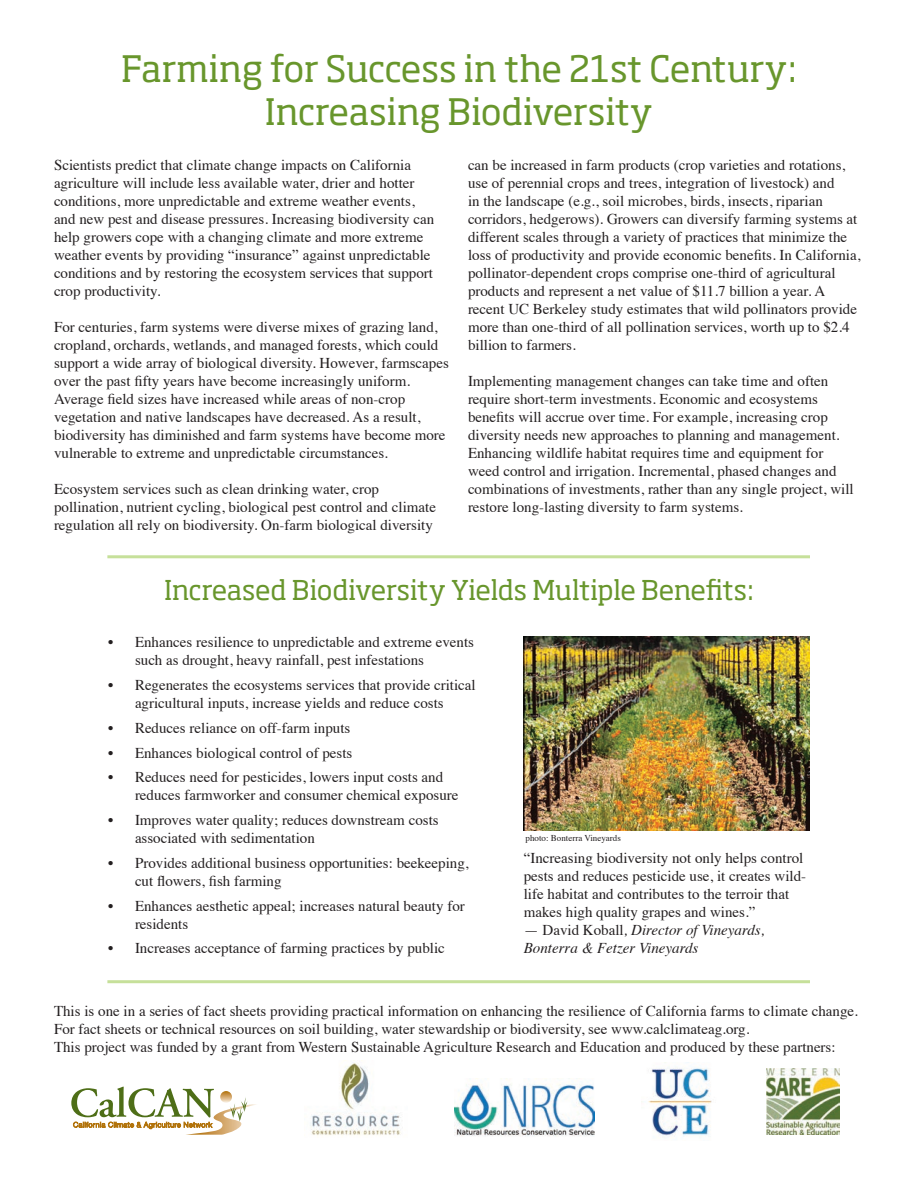
<style>
.page{position:relative;width:918px;height:1188px;background:#fff}
.page>*{position:absolute;margin:0;border:0;box-sizing:border-box;transform-origin:0 0}
.t1{font:36px/43.2px "Soho Std";letter-spacing:-.005em;color:#68962c;text-align:center}
.t2{font:27px "Soho Std";letter-spacing:-.01em;color:#68962c}
.t3{font:15px/18px "Times";color:#231f20}
.t4{font:italic 15px/18px "Times";color:#231f20}
.t5{font:9px "Times";color:#231f20}
.s1{font-style:normal}
</style>
<div class="page">
<img style="left:524px;top:636px;width:286px;height:195px">
<svg style="left:71px;top:1087px;width:185px;height:48px"></svg>
<img style="left:310px;top:1060px;width:91px;height:76px">
<img style="left:455px;top:1078px;width:139px;height:58px">
<img style="left:641px;top:1068px;width:71px;height:68px">
<img style="left:766px;top:1068px;width:74px;height:67px">
<hr style="left:107px;top:555px;width:703px;height:3px;background:#c6e09a">
<hr style="left:107px;top:980px;width:703px;height:3px;background:#c6e09a">
<h1 class="t1" style="left:121px;top:47px;width:677px">Farming for Success in the 21st Century:<br>Increasing Biodiversity</h1>
<p class="t3" style="left:54px;top:155px;width:382px">Scientists predict that climate change impacts on California agriculture will include less available water, drier and hotter conditions, more unpredictable and extreme weather events, and new pest and disease pressures. Increasing biodiversity can help growers cope with a changing climate and more extreme weather events by providing “insurance” against unpredictable conditions and by restoring the ecosystem services that support crop productivity.</p>
<p class="t3" style="left:54px;top:317px;width:396px">For centuries, farm systems were diverse mixes of grazing land, cropland, orchards, wetlands, and managed forests, which could support a wide array of biological diversity. However, farmscapes over the past fifty years have become increasingly uniform.<br>Average field sizes have increased while areas of non-crop vegetation and native landscapes have decreased. As a result, biodiversity has diminished and farm systems have become more vulnerable to extreme and unpredictable circumstances.</p>
<p class="t3" style="left:54px;top:479px;width:384px">Ecosystem services such as clean drinking water, crop pollination, nutrient cycling, biological pest control and climate regulation all rely on biodiversity. On-farm biological diversity</p>
<p class="t3" style="left:468px;top:155px;width:394px">can be increased in farm products (crop varieties and rotations, use of perennial crops and trees, integration of livestock) and<br>in the landscape (e.g., soil microbes, birds, insects, riparian corridors, hedgerows). Growers can diversify farming systems at different scales through a variety of practices that minimize the loss of productivity and provide economic benefits. In California, pollinator-dependent crops comprise one-third of agricultural products and represent a net value of $11.7 billion a year. A recent UC Berkeley study estimates that wild pollinators provide more than one-third of all pollination services, worth up to $2.4 billion to farmers.</p>
<p class="t3" style="left:468px;top:371px;width:387px">Implementing management changes can take time and often require short-term investments. Economic and ecosystems benefits will accrue over time. For example, increasing crop diversity needs new approaches to planning and management.<br>Enhancing wildlife habitat requires time and equipment for weed control and irrigation. Incremental, phased changes and combinations of investments, rather than any single project, will restore long-lasting diversity to farm systems.</p>
<h2 class="t2" style="left:164px;top:573px;width:591px">Increased Biodiversity Yields Multiple Benefits:</h2>
<p class="t3" style="left:135px;top:632px;width:341px;text-indent:-27px">• Enhances resilience to unpredictable and extreme events such as drought, heavy rainfall, pest infestations</p>
<p class="t3" style="left:108px;top:675px;width:369px;text-align:center">• Regenerates the ecosystems services that provide critical agricultural inputs, increase yields and reduce costs</p>
<p class="t3" style="left:108px;top:718px;width:244px">• Reduces reliance on off-farm inputs</p>
<p class="t3" style="left:108px;top:742px;width:246px">• Enhances biological control of pests</p>
<p class="t3" style="left:135px;top:767px;width:325px;text-indent:-27px">• Reduces need for pesticides, lowers input costs and reduces farmworker and consumer chemical exposure</p>
<p class="t3" style="left:135px;top:810px;width:305px;text-indent:-27px">• Improves water quality; reduces downstream costs associated with sedimentation</p>
<p class="t3" style="left:135px;top:853px;width:335px;text-indent:-27px">• Provides additional business opportunities: beekeeping, cut flowers, fish farming</p>
<p class="t3" style="left:135px;top:895px;width:331px;text-indent:-27px">• Enhances aesthetic appeal; increases natural beauty for residents</p>
<p class="t3" style="left:108px;top:938px;width:338px">• Increases acceptance of farming practices by public</p>
<p class="t5" style="left:526px;top:830px;width:97px">photo: Bonterra Vineyards</p>
<p class="t3" style="left:524px;top:848px;width:284px">“Increasing biodiversity not only helps control pests and reduces pesticide use, it creates wild&shy;life habitat and contributes to the terroir that makes high quality grapes and wines.”</p>
<p class="t4" style="left:524px;top:920px;width:242px"><span class="s1">— David Koball</span>, Director of Vineyards,<br>Bonterra &amp; Fetzer Vineyards</p>
<p class="t3" style="left:54px;top:1001px;width:806px">This is one in a series of fact sheets providing practical information on enhancing the resilience of California farms to climate change.<br>For fact sheets or technical resources on soil building, water stewardship or biodiversity, see www.calclimateag.org.<br>This project was funded by a grant from Western Sustainable Agriculture Research and Education and produced by these partners:</p>
</div>
